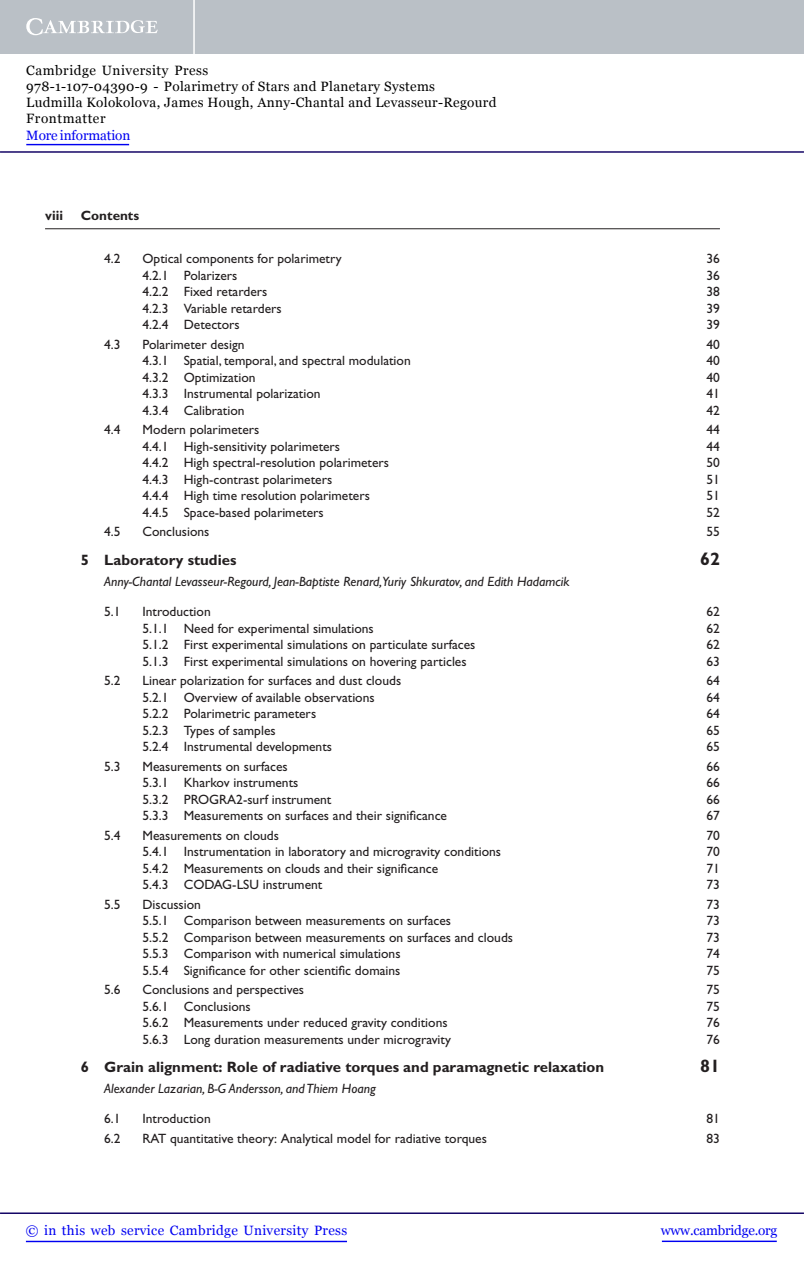
<style>
.page{position:relative;width:804px;height:1264px;background:#fff}
.page>*{position:absolute;margin:0;border:0;box-sizing:border-box;transform-origin:0 0}
.t1{font:700 18px "Gill Sans Std";color:#231f20}
.t2{font:700 15px "Gill Sans Std";color:#231f20}
.t3{font:13.5px "Gill Sans Std";color:#231f20}
.t4{font:13.5px/16.2px "Georgia";letter-spacing:.025em;color:#000}
.t5{font:italic 13.5px "Gill Sans Std";color:#231f20}
.t6{font:13.5px "Georgia";letter-spacing:.025em;color:#0000f1}
.t7{font:13.5px "Georgia";letter-spacing:-.015em;color:#0000f1}
.t8{font:13.5px "Georgia";letter-spacing:-.01em;color:#0000f1}
.t9{font:700 13.5px "Gill Sans Std";color:#231f20}
</style>
<div class="page">
<hr style="left:45px;top:228px;width:675px;height:1px;background:#231f20">
<div style="left:0;top:0;width:804px;height:54px;background:#bac0c6"></div>
<svg style="left:26px;top:18px;width:132px;height:17px"></svg>
<hr style="left:193px;top:0;width:2px;height:54px;background:#fff">
<hr style="left:0;top:151px;width:804px;height:2px;background:#150666">
<hr style="left:662px;top:1240px;width:114px;height:2px;background:#0000f1">
<hr style="left:0;top:1212px;width:804px;height:1px;background:#150666">
<hr style="left:26px;top:1240px;width:321px;height:2px;background:#0000f1">
<hr style="left:26px;top:144px;width:103px;height:1px;background:#0000f1">
<p class="t4" style="left:26px;top:62px;width:472px">Cambridge University Press<br>978-1-107-04390-9 - Polarimetry of Stars and Planetary Systems<br>Ludmilla Kolokolova, James Hough, Anny-Chantal and Levasseur-Regourd Frontmatter</p>
<p class="t8" style="left:26px;top:127px;width:105px">More information</p>
<p class="t9" style="left:45px;top:207px;width:19px">viii</p>
<p class="t9" style="left:81px;top:207px;width:60px">Contents</p>
<p class="t3" style="left:104px;top:251px;width:18px">4.2</p>
<p class="t3" style="left:142px;top:251px;width:201px">Optical components for polarimetry</p>
<p class="t3" style="left:706px;top:251px;width:15px">36</p>
<p class="t3" style="left:142px;top:267px;width:96px">4.2.1 Polarizers</p>
<p class="t3" style="left:706px;top:267px;width:15px">36</p>
<p class="t3" style="left:142px;top:284px;width:126px">4.2.2 Fixed retarders</p>
<p class="t3" style="left:706px;top:284px;width:15px">38</p>
<p class="t3" style="left:142px;top:300px;width:141px">4.2.3 Variable retarders</p>
<p class="t3" style="left:706px;top:300px;width:15px">39</p>
<p class="t3" style="left:142px;top:317px;width:99px">4.2.4 Detectors</p>
<p class="t3" style="left:706px;top:317px;width:15px">39</p>
<p class="t3" style="left:104px;top:336px;width:18px">4.3</p>
<p class="t3" style="left:142px;top:336px;width:103px">Polarimeter design</p>
<p class="t3" style="left:706px;top:336px;width:15px">40</p>
<p class="t3" style="left:142px;top:353px;width:270px">4.3.1 Spatial, temporal, and spectral modulation</p>
<p class="t3" style="left:706px;top:353px;width:15px">40</p>
<p class="t3" style="left:142px;top:369px;width:114px">4.3.2 Optimization</p>
<p class="t3" style="left:706px;top:369px;width:15px">40</p>
<p class="t3" style="left:142px;top:386px;width:180px">4.3.3 Instrumental polarization</p>
<p class="t3" style="left:706px;top:386px;width:15px">41</p>
<p class="t3" style="left:142px;top:402px;width:104px">4.3.4 Calibration</p>
<p class="t3" style="left:706px;top:402px;width:15px">42</p>
<p class="t3" style="left:104px;top:422px;width:18px">4.4</p>
<p class="t3" style="left:142px;top:422px;width:118px">Modern polarimeters</p>
<p class="t3" style="left:706px;top:422px;width:15px">44</p>
<p class="t3" style="left:142px;top:438px;width:199px">4.4.1 High-sensitivity polarimeters</p>
<p class="t3" style="left:706px;top:438px;width:15px">44</p>
<p class="t3" style="left:142px;top:455px;width:248px">4.4.2 High spectral-resolution polarimeters</p>
<p class="t3" style="left:706px;top:455px;width:15px">50</p>
<p class="t3" style="left:142px;top:471px;width:191px">4.4.3 High-contrast polarimeters</p>
<p class="t3" style="left:706px;top:471px;width:15px">51</p>
<p class="t3" style="left:142px;top:488px;width:229px">4.4.4 High time resolution polarimeters</p>
<p class="t3" style="left:706px;top:488px;width:15px">51</p>
<p class="t3" style="left:142px;top:504px;width:183px">4.4.5 Space-based polarimeters</p>
<p class="t3" style="left:706px;top:504px;width:15px">52</p>
<p class="t3" style="left:104px;top:524px;width:18px">4.5</p>
<p class="t3" style="left:142px;top:524px;width:68px">Conclusions</p>
<p class="t3" style="left:706px;top:524px;width:15px">55</p>
<p class="t2" style="left:81px;top:551px;width:157px">5 Laboratory studies</p>
<p class="t5" style="left:104px;top:574px;width:467px">Anny-Chantal Levasseur-Regourd, Jean-Baptiste Renard,Yuriy Shkuratov, and Edith Hadamcik</p>
<h1 class="t1" style="left:700px;top:548px;width:21px">62</h1>
<p class="t3" style="left:104px;top:603px;width:18px">5.1</p>
<p class="t3" style="left:142px;top:603px;width:70px">Introduction</p>
<p class="t3" style="left:706px;top:603px;width:15px">62</p>
<p class="t3" style="left:142px;top:620px;width:233px">5.1.1 Need for experimental simulations</p>
<p class="t3" style="left:706px;top:620px;width:15px">62</p>
<p class="t3" style="left:142px;top:636px;width:334px">5.1.2 First experimental simulations on particulate surfaces</p>
<p class="t3" style="left:706px;top:636px;width:15px">62</p>
<p class="t3" style="left:142px;top:653px;width:325px">5.1.3 First experimental simulations on hovering particles</p>
<p class="t3" style="left:706px;top:653px;width:15px">63</p>
<p class="t3" style="left:104px;top:672px;width:18px">5.2</p>
<p class="t3" style="left:142px;top:672px;width:260px">Linear polarization for surfaces and dust clouds</p>
<p class="t3" style="left:706px;top:672px;width:15px">64</p>
<p class="t3" style="left:142px;top:689px;width:234px">5.2.1 Overview of available observations</p>
<p class="t3" style="left:706px;top:689px;width:15px">64</p>
<p class="t3" style="left:142px;top:705px;width:175px">5.2.2 Polarimetric parameters</p>
<p class="t3" style="left:706px;top:705px;width:15px">64</p>
<p class="t3" style="left:142px;top:722px;width:135px">5.2.3 Types of samples</p>
<p class="t3" style="left:706px;top:722px;width:15px">65</p>
<p class="t3" style="left:142px;top:738px;width:191px">5.2.4 Instrumental developments</p>
<p class="t3" style="left:706px;top:738px;width:15px">65</p>
<p class="t3" style="left:104px;top:758px;width:18px">5.3</p>
<p class="t3" style="left:142px;top:758px;width:147px">Measurements on surfaces</p>
<p class="t3" style="left:706px;top:758px;width:15px">66</p>
<p class="t3" style="left:142px;top:774px;width:157px">5.3.1 Kharkov instruments</p>
<p class="t3" style="left:706px;top:774px;width:15px">66</p>
<p class="t3" style="left:142px;top:791px;width:190px">5.3.2 PROGRA2-surf instrument</p>
<p class="t3" style="left:706px;top:791px;width:15px">66</p>
<p class="t3" style="left:142px;top:807px;width:306px">5.3.3 Measurements on surfaces and their significance</p>
<p class="t3" style="left:706px;top:807px;width:15px">67</p>
<p class="t3" style="left:104px;top:827px;width:18px">5.4</p>
<p class="t3" style="left:142px;top:827px;width:138px">Measurements on clouds</p>
<p class="t3" style="left:706px;top:827px;width:15px">70</p>
<p class="t3" style="left:142px;top:843px;width:360px">5.4.1 Instrumentation in laboratory and microgravity conditions</p>
<p class="t3" style="left:706px;top:843px;width:15px">70</p>
<p class="t3" style="left:142px;top:860px;width:297px">5.4.2 Measurements on clouds and their significance</p>
<p class="t3" style="left:706px;top:860px;width:15px">71</p>
<p class="t3" style="left:142px;top:876px;width:181px">5.4.3 CODAG-LSU instrument</p>
<p class="t3" style="left:706px;top:876px;width:15px">73</p>
<p class="t3" style="left:104px;top:896px;width:18px">5.5</p>
<p class="t3" style="left:142px;top:896px;width:60px">Discussion</p>
<p class="t3" style="left:706px;top:896px;width:15px">73</p>
<p class="t3" style="left:142px;top:912px;width:310px">5.5.1 Comparison between measurements on surfaces</p>
<p class="t3" style="left:706px;top:912px;width:15px">73</p>
<p class="t3" style="left:142px;top:929px;width:372px">5.5.2 Comparison between measurements on surfaces and clouds</p>
<p class="t3" style="left:706px;top:929px;width:15px">73</p>
<p class="t3" style="left:142px;top:945px;width:259px">5.5.3 Comparison with numerical simulations</p>
<p class="t3" style="left:706px;top:945px;width:15px">74</p>
<p class="t3" style="left:142px;top:962px;width:259px">5.5.4 Significance for other scientific domains</p>
<p class="t3" style="left:706px;top:962px;width:15px">75</p>
<p class="t3" style="left:104px;top:981px;width:18px">5.6</p>
<p class="t3" style="left:142px;top:981px;width:163px">Conclusions and perspectives</p>
<p class="t3" style="left:706px;top:981px;width:15px">75</p>
<p class="t3" style="left:142px;top:998px;width:110px">5.6.1 Conclusions</p>
<p class="t3" style="left:706px;top:998px;width:15px">75</p>
<p class="t3" style="left:142px;top:1014px;width:306px">5.6.2 Measurements under reduced gravity conditions</p>
<p class="t3" style="left:706px;top:1014px;width:15px">76</p>
<p class="t3" style="left:142px;top:1031px;width:310px">5.6.3 Long duration measurements under microgravity</p>
<p class="t3" style="left:706px;top:1031px;width:15px">76</p>
<p class="t2" style="left:81px;top:1058px;width:525px">6 Grain alignment: Role of radiative torques and paramagnetic relaxation</p>
<p class="t5" style="left:104px;top:1081px;width:273px">Alexander Lazarian, B-G Andersson, and Thiem Hoang</p>
<h1 class="t1" style="left:700px;top:1055px;width:21px">81</h1>
<p class="t3" style="left:104px;top:1110px;width:18px">6.1</p>
<p class="t3" style="left:142px;top:1110px;width:70px">Introduction</p>
<p class="t3" style="left:706px;top:1110px;width:15px">81</p>
<p class="t3" style="left:104px;top:1130px;width:18px">6.2</p>
<p class="t3" style="left:142px;top:1130px;width:346px">RAT quantitative theory: Analytical model for radiative torques</p>
<p class="t3" style="left:706px;top:1130px;width:15px">83</p>
<p class="t6" style="left:26px;top:1222px;width:323px">© in this web service Cambridge University Press</p>
<p class="t7" style="left:661px;top:1222px;width:118px">www.cambridge.org</p>
</div>
